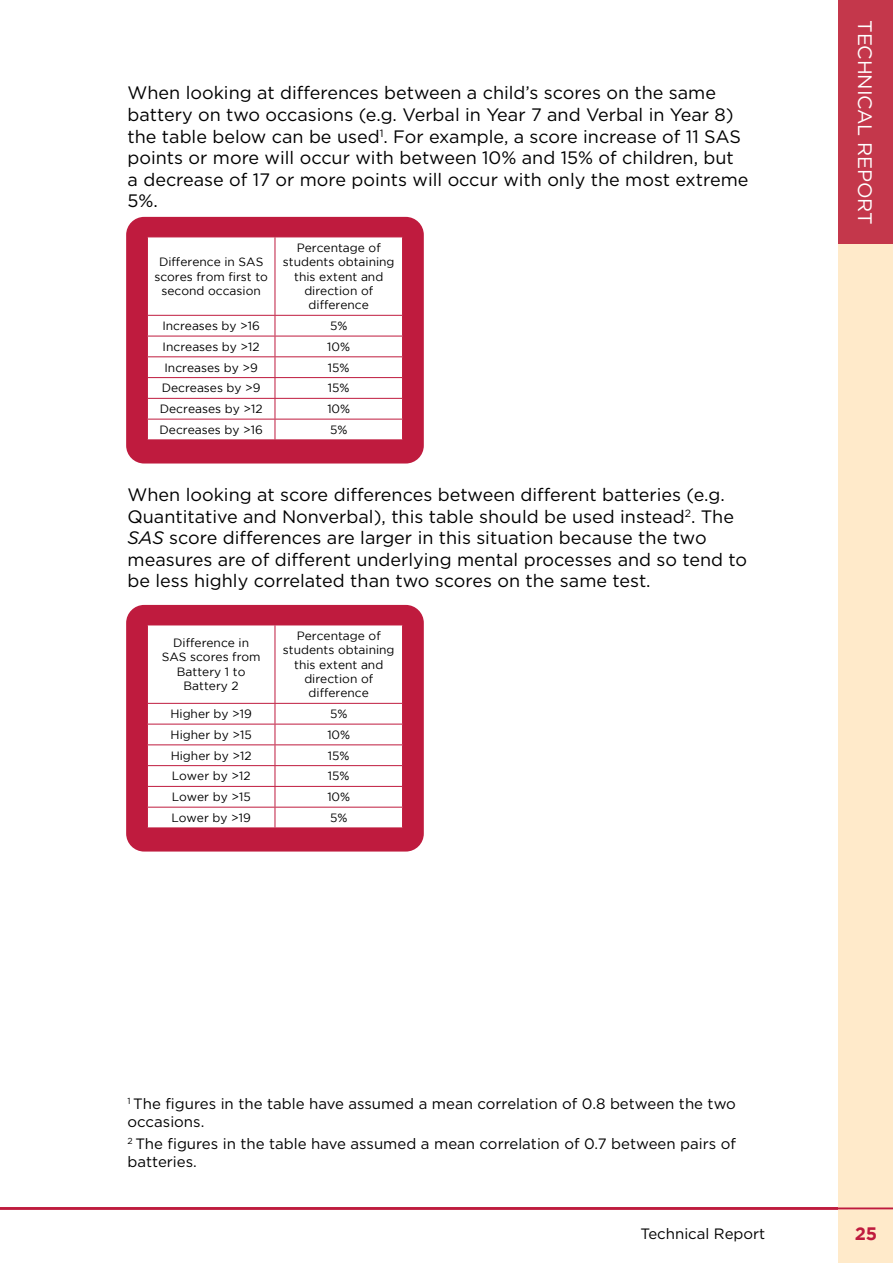
<style>
.page{position:relative;width:893px;height:1263px;background:#fff}
.page>*{position:absolute;margin:0;border:0;box-sizing:border-box;transform-origin:0 0}
.t1{font:19.5px "Gotham";letter-spacing:-.01em;color:#fff}
.t2{font:18px/21.6px "Gotham";color:#000}
.t3{font:700 18px "Gotham";color:#bf1b3e}
.t4{font:15px/18px "Gotham";color:#000}
.t5{font:12px/14.4px "Gotham";color:#000;text-align:center}
.s1{font-style:italic}
</style>
<div class="page">
<div style="left:839px;top:243px;width:54px;height:1020px;background:#ffeaca"></div>
<div style="left:839px;top:0;width:54px;height:244px;background:#c4374b"></div>
<hr style="left:0;top:1208px;width:893px;height:1px;background:#bf1b3e">
<div style="left:126px;top:217px;width:298px;height:246px;background:#bf1b3e;border-radius:18px"></div>
<div style="left:148px;top:238px;width:254px;height:201px;background:#fff"></div>
<hr style="left:275px;top:237px;width:1px;height:78px;background:#bf1b3e">
<hr style="left:147px;top:315px;width:128px;height:1px;background:#bf1b3e">
<hr style="left:275px;top:315px;width:128px;height:1px;background:#bf1b3e">
<hr style="left:147px;top:336px;width:128px;height:1px;background:#bf1b3e">
<hr style="left:275px;top:336px;width:128px;height:1px;background:#bf1b3e">
<hr style="left:147px;top:356px;width:128px;height:1px;background:#bf1b3e">
<hr style="left:275px;top:356px;width:128px;height:1px;background:#bf1b3e">
<hr style="left:147px;top:377px;width:128px;height:1px;background:#bf1b3e">
<hr style="left:275px;top:377px;width:128px;height:1px;background:#bf1b3e">
<hr style="left:147px;top:398px;width:128px;height:1px;background:#bf1b3e">
<hr style="left:275px;top:398px;width:128px;height:1px;background:#bf1b3e">
<hr style="left:147px;top:419px;width:128px;height:1px;background:#bf1b3e">
<svg style="left:147px;top:316px;width:1px;height:123px"></svg>
<hr style="left:275px;top:419px;width:128px;height:1px;background:#bf1b3e">
<svg style="left:275px;top:316px;width:1px;height:123px"></svg>
<div style="left:126px;top:605px;width:298px;height:246px;background:#bf1b3e;border-radius:18px"></div>
<div style="left:148px;top:626px;width:254px;height:201px;background:#fff"></div>
<hr style="left:275px;top:625px;width:1px;height:78px;background:#bf1b3e">
<hr style="left:147px;top:703px;width:128px;height:1px;background:#bf1b3e">
<hr style="left:275px;top:703px;width:128px;height:1px;background:#bf1b3e">
<hr style="left:147px;top:724px;width:128px;height:1px;background:#bf1b3e">
<hr style="left:275px;top:724px;width:128px;height:1px;background:#bf1b3e">
<hr style="left:147px;top:744px;width:128px;height:1px;background:#bf1b3e">
<hr style="left:275px;top:744px;width:128px;height:1px;background:#bf1b3e">
<hr style="left:147px;top:765px;width:128px;height:1px;background:#bf1b3e">
<hr style="left:275px;top:765px;width:128px;height:1px;background:#bf1b3e">
<hr style="left:147px;top:786px;width:128px;height:1px;background:#bf1b3e">
<hr style="left:275px;top:786px;width:128px;height:1px;background:#bf1b3e">
<hr style="left:147px;top:807px;width:128px;height:1px;background:#bf1b3e">
<svg style="left:147px;top:704px;width:1px;height:123px"></svg>
<hr style="left:275px;top:807px;width:128px;height:1px;background:#bf1b3e">
<svg style="left:275px;top:704px;width:1px;height:123px"></svg>
<p class="t2" style="left:128px;top:82px;width:622px">When looking at differences between a child’s scores on the same battery on two occasions (e.g. Verbal in Year 7 and Verbal in Year 8) the table below can be used<sup>1</sup>. For example, a score increase of 11 SAS points or more will occur with between 10% and 15% of children, but a decrease of 17 or more points will occur with only the most extreme 5%.</p>
<p class="t5" style="left:154px;top:254px;width:115px">Difference in SAS scores from first to second occasion</p>
<p class="t5" style="left:283px;top:240px;width:113px">Percentage of students obtaining this extent and direction of difference</p>
<p class="t5" style="left:162px;top:318px;width:99px">Increases by &gt;16</p>
<p class="t5" style="left:330px;top:318px;width:19px">5%</p>
<p class="t5" style="left:163px;top:339px;width:99px">Increases by &gt;12</p>
<p class="t5" style="left:327px;top:339px;width:24px">10%</p>
<p class="t5" style="left:164px;top:360px;width:95px">Increases by &gt;9</p>
<p class="t5" style="left:328px;top:360px;width:23px">15%</p>
<p class="t5" style="left:162px;top:381px;width:101px">Decreases by &gt;9</p>
<p class="t5" style="left:328px;top:381px;width:23px">15%</p>
<p class="t5" style="left:160px;top:401px;width:104px">Decreases by &gt;12</p>
<p class="t5" style="left:327px;top:401px;width:24px">10%</p>
<p class="t5" style="left:160px;top:422px;width:105px">Decreases by &gt;16</p>
<p class="t5" style="left:330px;top:422px;width:19px">5%</p>
<p class="t2" style="left:128px;top:484px;width:621px">When looking at score differences between different batteries (e.g.<br>Quantitative and Nonverbal), this table should be used instead<sup>2</sup>. The <span class="s1">SAS</span> score differences are larger in this situation because the two measures are of different underlying mental processes and so tend to be less highly correlated than two scores on the same test.</p>
<p class="t5" style="left:162px;top:635px;width:100px">Difference in<br>SAS scores from<br>Battery 1 to<br>Battery 2</p>
<p class="t5" style="left:283px;top:628px;width:113px">Percentage of students obtaining this extent and direction of difference</p>
<p class="t5" style="left:170px;top:706px;width:83px">Higher by &gt;19</p>
<p class="t5" style="left:330px;top:706px;width:19px">5%</p>
<p class="t5" style="left:171px;top:727px;width:83px">Higher by &gt;15</p>
<p class="t5" style="left:327px;top:727px;width:24px">10%</p>
<p class="t5" style="left:171px;top:748px;width:83px">Higher by &gt;12</p>
<p class="t5" style="left:328px;top:748px;width:23px">15%</p>
<p class="t5" style="left:172px;top:769px;width:80px">Lower by &gt;12</p>
<p class="t5" style="left:328px;top:769px;width:23px">15%</p>
<p class="t5" style="left:172px;top:789px;width:81px">Lower by &gt;15</p>
<p class="t5" style="left:327px;top:789px;width:24px">10%</p>
<p class="t5" style="left:171px;top:810px;width:81px">Lower by &gt;19</p>
<p class="t5" style="left:330px;top:810px;width:19px">5%</p>
<p class="t1" style="left:876px;top:20px;width:206px;rotate:90deg">TECHNICAL REPORT</p>
<p class="t4" style="left:128px;top:1094px;width:610px"><sup>1</sup> The figures in the table have assumed a mean correlation of 0.8 between the two occasions.</p>
<p class="t4" style="left:128px;top:1135px;width:610px"><sup>2</sup> The figures in the table have assumed a mean correlation of 0.7 between pairs of batteries.</p>
<p class="t4" style="left:641px;top:1224px;width:126px">Technical Report</p>
<p class="t3" style="left:855px;top:1223px;width:24px">25</p>
</div>
